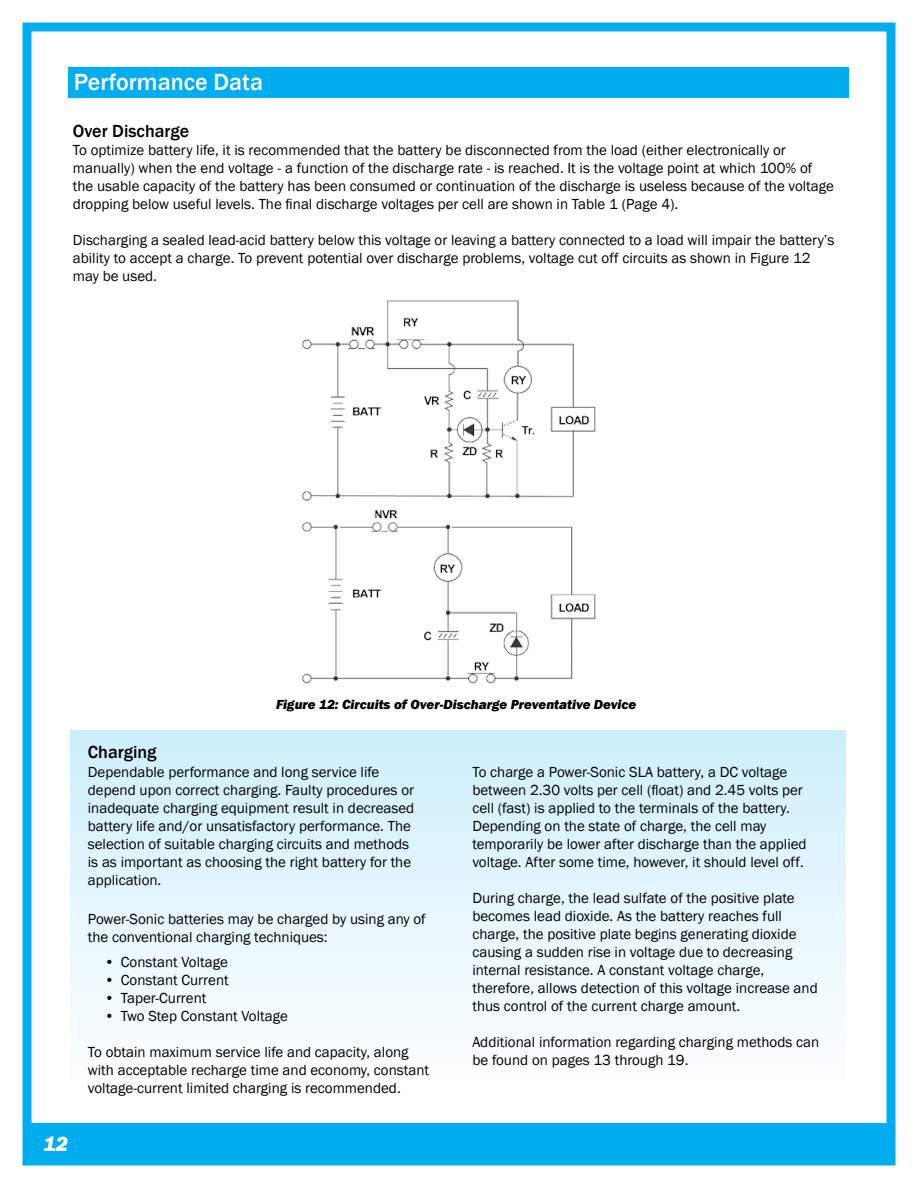
<style>
.page{position:relative;width:918px;height:1188px;background:#fff}
.page>*{position:absolute;margin:0;border:0;box-sizing:border-box;transform-origin:0 0}
.t1{font:500 24px "Franklin Gothic";color:#fff}
.t2{font:italic 800 21px "Franklin Gothic";color:#fff}
.t3{font:500 18px "Franklin Gothic";color:#000}
.t4{font:15px/18px "Franklin Gothic";color:#000}
.t5{font:italic 800 13.5px "Franklin Gothic";color:#000}
</style>
<div class="page">
<div style="left:22px;top:22px;width:874px;height:1144px;border:9px solid #00adef"></div>
<div style="left:27px;top:1123px;width:864px;height:38px;background:#00adef"></div>
<div style="left:70px;top:730px;width:775px;height:371px;background:linear-gradient(to bottom,#ceeffc,#fff)"></div>
<div style="left:68px;top:68px;width:781px;height:30px;background:#00adef"></div>
<img style="left:302px;top:300px;width:294px;height:383px">
<h1 class="t1" style="left:74px;top:67px;width:191px">Performance Data</h1>
<p class="t3" style="left:73px;top:120px;width:118px">Over Discharge</p>
<p class="t4" style="left:73px;top:141px;width:763px">To optimize battery life, it is recommended that the battery be disconnected from the load (either electronically or manually) when the end voltage - a function of the discharge rate - is reached. It is the voltage point at which 100% of the usable capacity of the battery has been consumed or continuation of the discharge is useless because of the voltage dropping below useful levels. The final discharge voltages per cell are shown in Table 1 (Page 4).</p>
<p class="t4" style="left:73px;top:231px;width:763px">Discharging a sealed lead-acid battery below this voltage or leaving a battery connected to a load will impair the battery’s ability to accept a charge. To prevent potential over discharge problems, voltage cut off circuits as shown in Figure 12 may be used.</p>
<p class="t5" style="left:276px;top:695px;width:362px">Figure 12: Circuits of Over-Discharge Preventative Device</p>
<h2 class="t2" style="left:44px;top:1130px;width:13px">12</h2>
<p class="t3" style="left:88px;top:741px;width:70px">Charging</p>
<p class="t4" style="left:88px;top:764px;width:328px">Dependable performance and long service life depend upon correct charging. Faulty procedures or inadequate charging equipment result in decreased battery life and/or unsatisfactory performance. The selection of suitable charging circuits and methods is as important as choosing the right battery for the application.</p>
<p class="t4" style="left:88px;top:911px;width:339px">Power-Sonic batteries may be charged by using any of the conventional charging techniques:</p>
<p class="t4" style="left:104px;top:953px;width:125px">• Constant Voltage</p>
<p class="t4" style="left:104px;top:971px;width:126px">• Constant Current</p>
<p class="t4" style="left:104px;top:989px;width:104px">• Taper-Current</p>
<p class="t4" style="left:104px;top:1007px;width:185px">• Two Step Constant Voltage</p>
<p class="t4" style="left:88px;top:1043px;width:343px">To obtain maximum service life and capacity, along with acceptable recharge time and economy, constant voltage-current limited charging is recommended.</p>
<p class="t4" style="left:472px;top:764px;width:336px">To charge a Power-Sonic SLA battery, a DC voltage between 2.30 volts per cell (float) and 2.45 volts per cell (fast) is applied to the terminals of the battery.<br>Depending on the state of charge, the cell may temporarily be lower after discharge than the applied voltage. After some time, however, it should level off.</p>
<p class="t4" style="left:472px;top:890px;width:347px">During charge, the lead sulfate of the positive plate becomes lead dioxide. As the battery reaches full charge, the positive plate begins generating dioxide causing a sudden rise in voltage due to decreasing internal resistance. A constant voltage charge, therefore, allows detection of this voltage increase and thus control of the current charge amount.</p>
<p class="t4" style="left:472px;top:1034px;width:348px">Additional information regarding charging methods can be found on pages 13 through 19.</p>
</div>
